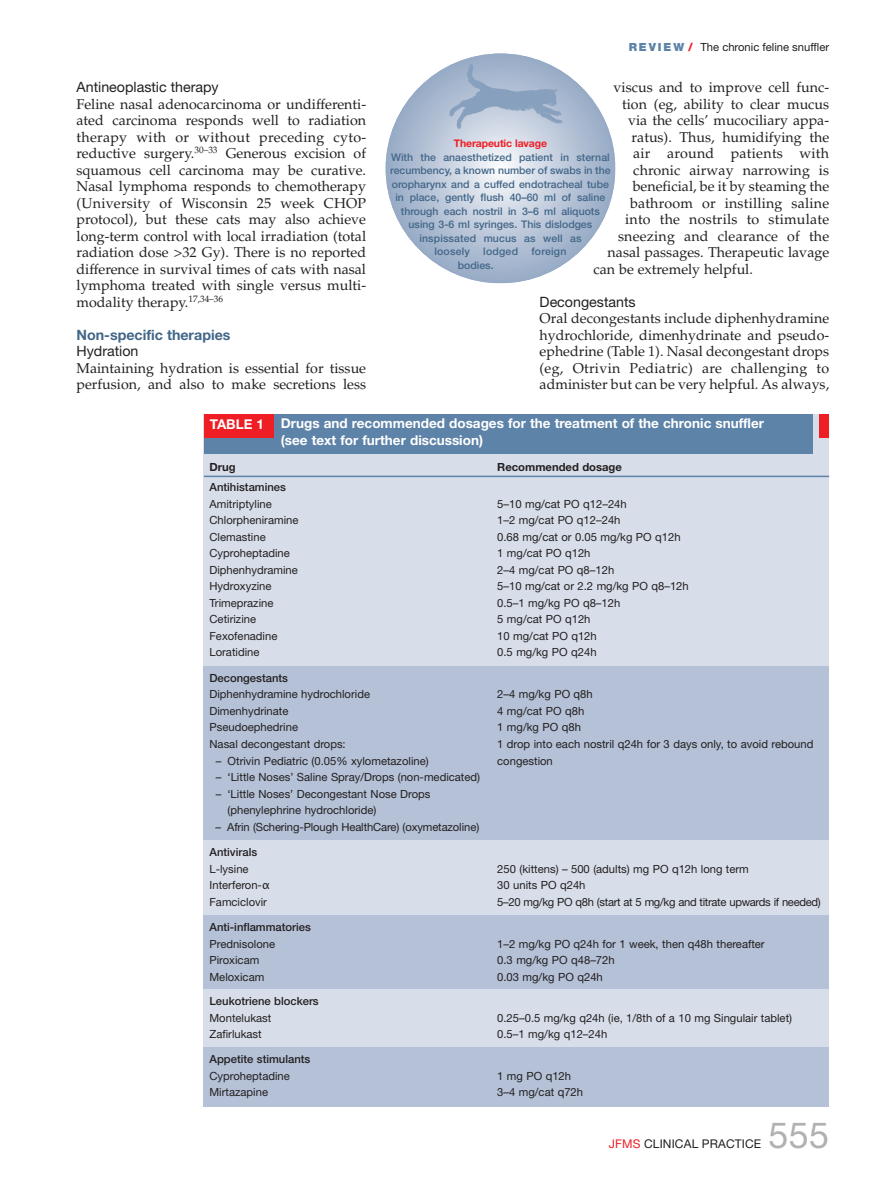
<style>
.page{position:relative;width:893px;height:1191px;background:#fff}
.page>*{position:absolute;margin:0;border:0;box-sizing:border-box;transform-origin:0 0}
.t1{font:36px "Helvetica Neue";color:#b1b1b4}
.t2{font:14.25px/16.5px "Palatino";color:#231f20;text-align:justify}
.t3{font:14.25px "Helvetica Neue";color:#231f20}
.t4{font:700 14.25px "Helvetica Neue";color:#426688}
.t5{font:14.25px "Palatino";letter-spacing:.02em;color:#231f20}
.t6{font:700 13.5px/16.5px "Helvetica Neue";color:#fff}
.t7{font:12px "Helvetica Neue";letter-spacing:.01em;color:#231f20}
.t8{font:11.25px/16.5px "Helvetica Neue";color:#231f20}
.t9{font:500 11.25px "Helvetica Neue";color:#231f20}
.t10{font:700 11.25px "Helvetica Neue";color:#231f20}
.t11{font:500 10.5px "Helvetica Neue";color:#426688}
.t12{font:700 10.5px "Helvetica Neue";letter-spacing:-.01em;color:#ee1e24}
.t13{font:500 10.5px "Helvetica Neue";letter-spacing:.02em;color:#426688}
.s1{font-weight:900;color:#5e83a8}
.s2{font-weight:900;color:#ee1e24}
.s3{font-family:"Lucida Grande"}
.s4{color:#ee1e24}
</style>
<div class="page">
<svg style="left:386px;top:54px;width:229px;height:229px;background:#b7c4d7"></svg>
<img style="left:446px;top:58px;width:121px;height:74px">
<div style="left:203px;top:414px;width:288px;height:63px;background:#d7dee9"></div>
<div style="left:491px;top:414px;width:338px;height:63px;background:#d7dee9"></div>
<div style="left:203px;top:477px;width:288px;height:189px;background:#d7dee9"></div>
<div style="left:491px;top:477px;width:338px;height:189px;background:#d7dee9"></div>
<div style="left:203px;top:666px;width:288px;height:174px;background:#b4c1d6"></div>
<div style="left:491px;top:666px;width:338px;height:174px;background:#b4c1d6"></div>
<div style="left:203px;top:840px;width:288px;height:75px;background:#d7dee9"></div>
<div style="left:491px;top:840px;width:338px;height:75px;background:#d7dee9"></div>
<div style="left:203px;top:915px;width:288px;height:74px;background:#b4c1d6"></div>
<div style="left:491px;top:915px;width:338px;height:74px;background:#b4c1d6"></div>
<div style="left:203px;top:989px;width:288px;height:58px;background:#d7dee9"></div>
<div style="left:491px;top:989px;width:338px;height:58px;background:#d7dee9"></div>
<div style="left:203px;top:1047px;width:288px;height:60px;background:#b4c1d6"></div>
<div style="left:491px;top:1047px;width:338px;height:60px;background:#b4c1d6"></div>
<hr style="left:204px;top:475px;width:625px;height:2px;background:#5e83a8">
<div style="left:819px;top:414px;width:9px;height:24px;background:#ee1e24"></div>
<div style="left:204px;top:414px;width:609px;height:40px;background:#5e83a8"></div>
<div style="left:204px;top:414px;width:70px;height:24px;background:#ee1e24"></div>
<p class="t3" style="left:77px;top:82px;width:144px">Antineoplastic therapy</p>
<p class="t2" style="left:77px;top:97px;width:291px">Feline nasal adenocarcinoma or undifferenti&shy;ated carcinoma responds well to radiation therapy with or without preceding cyto - reductive surgery.<sup>30–33</sup> Generous excision of squamous cell carcinoma may be curative.<br>Nasal lymphoma responds to chemotherapy (University of Wisconsin 25 week CHOP protocol), but these cats may also achieve long-term control with local irradiation (total radiation dose &gt;32 Gy). There is no reported difference in survival times of cats with nasal lymphoma treated with single versus multi&shy;modality therapy.<sup>17,34–36</sup></p>
<p class="t4" style="left:77px;top:329px;width:156px">Non-specific therapies</p>
<p class="t3" style="left:77px;top:346px;width:64px">Hydration</p>
<p class="t2" style="left:77px;top:361px;width:291px">Maintaining hydration is essential for tissue perfusion, and also to make secretions less</p>
<p class="t8" style="left:629px;top:39px;width:202px"><span class="s1">R E V I E W</span> <span class="s2">/</span> The chronic feline snuffler</p>
<p class="t2" style="left:613px;top:81px;width:217px">viscus and to improve cell func-</p>
<p class="t2" style="left:622px;top:97px;width:209px">tion (eg, ability to clear mucus</p>
<p class="t2" style="left:628px;top:114px;width:203px">via the cells’ mucociliary appa-</p>
<p class="t2" style="left:632px;top:130px;width:199px">ratus). Thus, humidifying the</p>
<p class="t5" style="left:633px;top:148px;width:198px">air around patients with</p>
<p class="t2" style="left:633px;top:163px;width:197px">chronic airway narrowing is</p>
<p class="t2" style="left:633px;top:180px;width:198px">beneficial, be it by steaming the</p>
<p class="t2" style="left:630px;top:196px;width:201px">bathroom or instilling saline</p>
<p class="t2" style="left:625px;top:213px;width:206px">into the nostrils to stimulate</p>
<p class="t2" style="left:618px;top:229px;width:213px">sneezing and clearance of the</p>
<p class="t2" style="left:608px;top:246px;width:223px">nasal passages. Therapeutic lavage</p>
<p class="t2" style="left:593px;top:262px;width:161px">can be extremely helpful.</p>
<p class="t3" style="left:540px;top:296px;width:98px">Decongestants</p>
<p class="t2" style="left:540px;top:312px;width:291px">Oral decongestants include diphenhydramine hydrochloride, dimenhydrinate and pseudo - ephedrine (Table 1). Nasal decongestant drops (eg, Otrivin Pediatric) are challenging to administer but can be very helpful. As always,</p>
<p class="t12" style="left:454px;top:140px;width:95px">Therapeutic lavage</p>
<p class="t11" style="left:391px;top:153px;width:220px">With the anaesthetized patient in sternal</p>
<p class="t11" style="left:390px;top:167px;width:222px">recumbency, a known number of swabs in the</p>
<p class="t11" style="left:392px;top:180px;width:219px">oropharynx and a cuffed endotracheal tube</p>
<p class="t11" style="left:395px;top:194px;width:211px">in place, gently flush 40–60 ml of saline</p>
<p class="t11" style="left:401px;top:207px;width:200px">through each nostril in 3–6 ml aliquots</p>
<p class="t11" style="left:409px;top:221px;width:185px">using 3-6 ml syringes. This dislodges</p>
<p class="t11" style="left:419px;top:234px;width:164px">inspissated mucus as well as</p>
<p class="t13" style="left:434px;top:248px;width:37px">loosely</p>
<p class="t11" style="left:483px;top:248px;width:36px">lodged</p>
<p class="t13" style="left:531px;top:248px;width:37px">foreign</p>
<p class="t11" style="left:458px;top:261px;width:37px">bodies.</p>
<p class="t6" style="left:210px;top:417px;width:56px">TABLE 1</p>
<p class="t6" style="left:281px;top:416px;width:485px">Drugs and recommended dosages for the treatment of the chronic snuffler (see text for further discussion)</p>
<p class="t10" style="left:209px;top:462px;width:28px">Drug</p>
<p class="t10" style="left:497px;top:462px;width:126px">Recommended dosage</p>
<p class="t9" style="left:209px;top:483px;width:78px">Antihistamines</p>
<p class="t8" style="left:209px;top:496px;width:90px">Amitriptyline<br>Chlorpheniramine<br>Clemastine<br>Cyproheptadine<br>Diphenhydramine<br>Hydroxyzine<br>Trimeprazine<br>Cetirizine<br>Fexofenadine<br>Loratidine</p>
<p class="t8" style="left:497px;top:496px;width:193px">5–10 mg/cat PO q12–24h<br>1–2 mg/cat PO q12–24h<br>0.68 mg/cat or 0.05 mg/kg PO q12h<br>1 mg/cat PO q12h<br>2–4 mg/cat PO q8–12h<br>5–10 mg/cat or 2.2 mg/kg PO q8–12h<br>0.5–1 mg/kg PO q8–12h<br>5 mg/cat PO q12h<br>10 mg/cat PO q12h<br>0.5 mg/kg PO q24h</p>
<p class="t9" style="left:209px;top:674px;width:80px">Decongestants</p>
<p class="t8" style="left:209px;top:687px;width:162px">Diphenhydramine hydrochloride<br>Dimenhydrinate<br>Pseudoephedrine<br>Nasal decongestant drops:</p>
<p class="t8" style="left:216px;top:753px;width:214px">– Otrivin Pediatric (0.05% xylometazoline)</p>
<p class="t8" style="left:216px;top:770px;width:266px">– ‘Little Noses’ Saline Spray/Drops (non-medicated)</p>
<p class="t8" style="left:227px;top:786px;width:204px;text-indent:-12px">– ‘Little Noses’ Decongestant Nose Drops (phenyl ephrine hydrochloride)</p>
<p class="t8" style="left:216px;top:819px;width:265px">– Afrin (Schering-Plough HealthCare) (oxymetazoline)</p>
<p class="t8" style="left:497px;top:687px;width:318px">2–4 mg/kg PO q8h<br>4 mg/cat PO q8h<br>1 mg/kg PO q8h<br>1 drop into each nostril q24h for 3 days only, to avoid rebound congestion</p>
<p class="t9" style="left:209px;top:848px;width:49px">Antivirals</p>
<p class="t8" style="left:209px;top:861px;width:62px">L-lysine<br>Interferon-<span class="s3">α<br></span>Famciclovir</p>
<p class="t8" style="left:497px;top:861px;width:325px">250 (kittens) – 500 (adults) mg PO q12h long term<br>30 units PO q24h<br>5–20 mg/kg PO q8h (start at 5 mg/kg and titrate upwards if needed)</p>
<p class="t9" style="left:209px;top:923px;width:103px">Anti-inflammatories</p>
<p class="t8" style="left:209px;top:936px;width:67px">Prednisolone<br>Piroxicam<br>Meloxicam</p>
<p class="t8" style="left:497px;top:936px;width:269px">1–2 mg/kg PO q24h for 1 week, then q48h thereafter<br>0.3 mg/kg PO q48–72h<br>0.03 mg/kg PO q24h</p>
<p class="t9" style="left:209px;top:997px;width:111px">Leukotriene blockers</p>
<p class="t8" style="left:209px;top:1010px;width:63px">Montelukast<br>Zafirlukast</p>
<p class="t8" style="left:497px;top:1010px;width:296px">0.25–0.5 mg/kg q24h (ie, 1/8th of a 10 mg Singulair tablet)<br>0.5–1 mg/kg q12–24h</p>
<p class="t9" style="left:209px;top:1055px;width:102px">Appetite stimulants</p>
<p class="t8" style="left:209px;top:1068px;width:82px">Cyproheptadine<br>Mirtazapine</p>
<p class="t8" style="left:497px;top:1068px;width:87px">1 mg PO q12h<br>3–4 mg/cat q72h</p>
<p class="t7" style="left:609px;top:1139px;width:154px"><span class="s4">JFMS</span> CLINICAL PRACTICE</p>
<h1 class="t1" style="left:768px;top:1122px;width:62px">555</h1>
</div>
